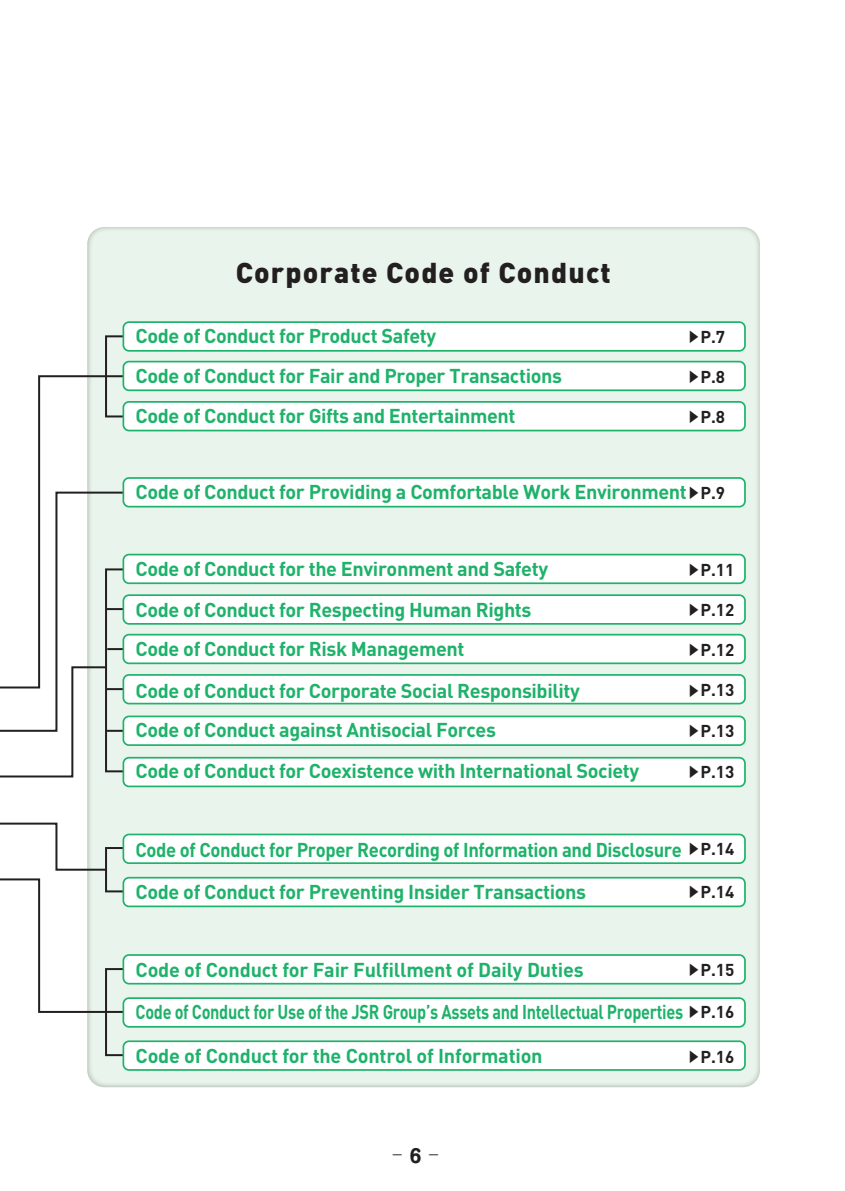
<style>
.page{position:relative;width:845px;height:1191px;background:#fff}
.page>*{position:absolute;margin:0;border:0;box-sizing:border-box;transform-origin:0 0}
.t1{font:900 28.4px "DIN Pro";letter-spacing:.04em;color:#231f20}
.t2{font:700 19.8px/39.8px "DIN Pro";letter-spacing:-.02em;color:#1eb26a}
.t3{font:700 19.8px/42.4px "DIN Pro";letter-spacing:-.02em;color:#1eb26a;scale:.93 1}
.t4{font:700 18px "Shin M Go Pro";color:#231f20}
.t5{font:700 17px "DIN Pro";color:#231f20}
.s1{font-family:"Midashi Go Pr 5 MB31";font-weight:400;font-size:13.6px}
.s2{font-family:"Midashi Go Pr 5 MB31";font-weight:400;font-size:13.6px;color:#231f20}
.s3{font-size:17px;color:#231f20}
</style>
<div class="page">
<div style="left:87px;top:227px;width:673px;height:860px;background:#e9f5ec;border-radius:17px"></div>
<div style="left:105px;top:335px;width:19px;height:82px;border:2px solid #231f20"></div>
<div style="left:105px;top:968px;width:19px;height:88px;border:2px solid #231f20"></div>
<div style="left:105px;top:847px;width:19px;height:45px;border:2px solid #231f20"></div>
<svg style="left:0;top:877px;width:124px;height:137px"></svg>
<svg style="left:0;top:821px;width:108px;height:50px"></svg>
<svg style="left:0;top:374px;width:124px;height:404px"></svg>
<div style="left:123px;top:322px;width:622px;height:29px;background:#fff;border-radius:6px"></div>
<div style="left:122px;top:321px;width:624px;height:31px;border:2px solid #1eb26a;border-radius:6px"></div>
<div style="left:123px;top:361px;width:622px;height:29px;background:#fff;border-radius:6px"></div>
<div style="left:122px;top:361px;width:624px;height:30px;border:2px solid #1eb26a;border-radius:6px"></div>
<div style="left:123px;top:402px;width:622px;height:28px;background:#fff;border-radius:6px"></div>
<div style="left:122px;top:401px;width:624px;height:30px;border:2px solid #1eb26a;border-radius:6px"></div>
<div style="left:123px;top:478px;width:622px;height:28px;background:#fff;border-radius:6px"></div>
<div style="left:122px;top:477px;width:624px;height:30px;border:2px solid #1eb26a;border-radius:6px"></div>
<div style="left:123px;top:554px;width:622px;height:29px;background:#fff;border-radius:6px"></div>
<div style="left:122px;top:554px;width:624px;height:30px;border:2px solid #1eb26a;border-radius:6px"></div>
<div style="left:123px;top:595px;width:622px;height:29px;background:#fff;border-radius:6px"></div>
<div style="left:122px;top:594px;width:624px;height:30px;border:2px solid #1eb26a;border-radius:6px"></div>
<div style="left:123px;top:634px;width:622px;height:29px;background:#fff;border-radius:6px"></div>
<div style="left:122px;top:634px;width:624px;height:30px;border:2px solid #1eb26a;border-radius:6px"></div>
<div style="left:123px;top:675px;width:622px;height:28px;background:#fff;border-radius:6px"></div>
<div style="left:122px;top:674px;width:624px;height:30px;border:2px solid #1eb26a;border-radius:6px"></div>
<div style="left:123px;top:716px;width:622px;height:29px;background:#fff;border-radius:6px"></div>
<div style="left:122px;top:715px;width:624px;height:31px;border:2px solid #1eb26a;border-radius:6px"></div>
<div style="left:123px;top:757px;width:622px;height:29px;background:#fff;border-radius:6px"></div>
<div style="left:122px;top:757px;width:624px;height:30px;border:2px solid #1eb26a;border-radius:6px"></div>
<div style="left:123px;top:834px;width:622px;height:29px;background:#fff;border-radius:6px"></div>
<div style="left:122px;top:833px;width:624px;height:31px;border:2px solid #1eb26a;border-radius:6px"></div>
<div style="left:123px;top:877px;width:622px;height:29px;background:#fff;border-radius:6px"></div>
<div style="left:122px;top:877px;width:624px;height:30px;border:2px solid #1eb26a;border-radius:6px"></div>
<div style="left:123px;top:955px;width:622px;height:28px;background:#fff;border-radius:6px"></div>
<div style="left:122px;top:954px;width:624px;height:30px;border:2px solid #1eb26a;border-radius:6px"></div>
<div style="left:123px;top:1041px;width:622px;height:29px;background:#fff;border-radius:6px"></div>
<div style="left:122px;top:1040px;width:624px;height:30px;border:2px solid #1eb26a;border-radius:6px"></div>
<div style="left:123px;top:998px;width:622px;height:28px;background:#fff;border-radius:6px"></div>
<div style="left:122px;top:997px;width:624px;height:30px;border:2px solid #1eb26a;border-radius:6px"></div>
<h1 class="t1" style="left:236px;top:254px;width:377px">Corporate Code of Conduct</h1>
<p class="t2" style="left:136px;top:315px;width:302px">Code of Conduct for Product Safety</p>
<p class="t5" style="left:687px;top:325px;width:40px"><span class="s1">▶</span>P.7</p>
<p class="t5" style="left:687px;top:365px;width:40px"><span class="s1">▶</span>P.8</p>
<p class="t5" style="left:687px;top:405px;width:40px"><span class="s1">▶</span>P.8</p>
<p class="t2" style="left:136px;top:354px;width:428px;line-height:40.4px">Code of Conduct for Fair and Proper Transactions<br>Code of Conduct for Gifts and Entertainment</p>
<p class="t2" style="left:136px;top:471px;width:591px">Code of Conduct for Providing a Comfortable Work Environment<span class="s2">▶</span><span class="s3">P.9</span></p>
<p class="t2" style="left:136px;top:548px;width:414px">Code of Conduct for the Environment and Safety<br>Code of Conduct for Respecting Human Rights<br>Code of Conduct for Risk Management</p>
<p class="t2" style="left:136px;top:669px;width:446px">Code of Conduct for Corporate Social Responsibility</p>
<p class="t2" style="left:136px;top:708px;width:505px;line-height:41.6px">Code of Conduct against Antisocial Forces<br>Code of Conduct for Coexistence with International Society</p>
<p class="t5" style="left:687px;top:558px;width:49px"><span class="s1">▶</span>P.11</p>
<p class="t5" style="left:687px;top:598px;width:49px"><span class="s1">▶</span>P.12</p>
<p class="t5" style="left:687px;top:638px;width:49px"><span class="s1">▶</span>P.12</p>
<p class="t5" style="left:687px;top:679px;width:49px"><span class="s1">▶</span>P.13</p>
<p class="t5" style="left:687px;top:719px;width:49px"><span class="s1">▶</span>P.13</p>
<p class="t5" style="left:687px;top:760px;width:49px"><span class="s1">▶</span>P.13</p>
<p class="t3" style="left:136px;top:827px;width:589px">Code of Conduct for Proper Recording of Information and Disclosure<br>Code of Conduct for Preventing Insider Transactions</p>
<p class="t5" style="left:687px;top:837px;width:49px"><span class="s1">▶</span>P.14</p>
<p class="t5" style="left:687px;top:880px;width:49px"><span class="s1">▶</span>P.14</p>
<p class="t2" style="left:136px;top:947px;width:549px;line-height:42.8px">Code of Conduct for Fair Fulfillment of Daily Duties<br>Code of Conduct for Use of the JSR Group’s Assets and Intellectual Properties<br>Code of Conduct for the Control of Information</p>
<p class="t5" style="left:687px;top:958px;width:49px"><span class="s1">▶</span>P.15</p>
<p class="t5" style="left:687px;top:1000px;width:49px"><span class="s1">▶</span>P.16</p>
<p class="t5" style="left:687px;top:1044px;width:49px"><span class="s1">▶</span>P.16</p>
<p class="t4" style="left:393px;top:1131px;width:10px">_</p>
<p class="t4" style="left:410px;top:1141px;width:13px">6</p>
<p class="t4" style="left:429px;top:1131px;width:10px">_</p>
</div>
